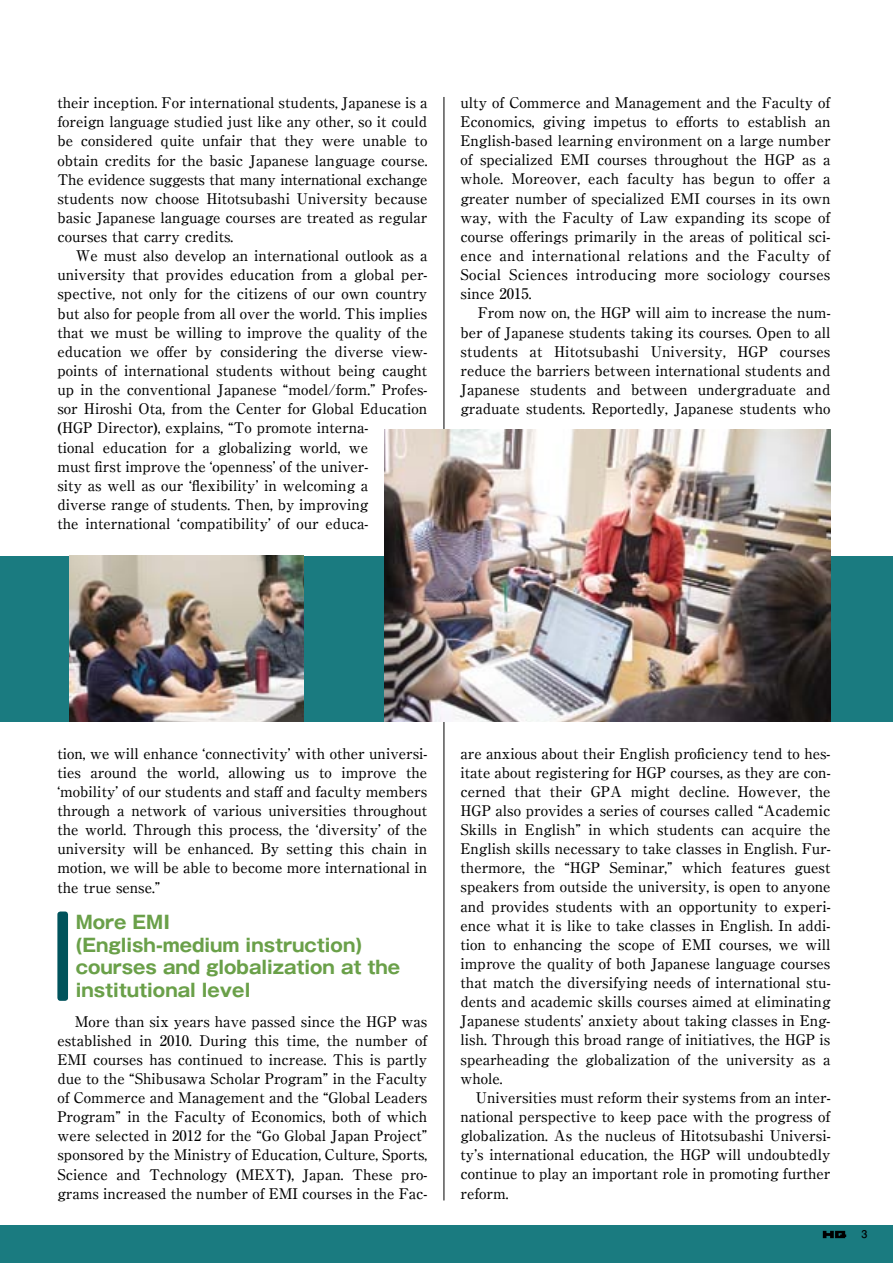
<style>
.page{position:relative;width:893px;height:1263px;background:#fff}
.page>*{position:absolute;margin:0;border:0;box-sizing:border-box;transform-origin:0 0}
.t1{font:700 18px/22.8px "Gothic MB101 Pr 6";color:#6aa049}
.t2{font:500 14.7px/19.2px "Ryumin Pr 6";color:#000;text-align:justify}
.t3{font:700 10.65px "Futo Go B101 Pr 6";color:#000}
</style>
<div class="page">
<div style="left:0;top:1225px;width:893px;height:38px;background:#1a7b80"></div>
<hr style="left:444px;top:97px;width:1px;height:1103px;background:#000">
<div style="left:0;top:556px;width:893px;height:166px;background:#1a7b80"></div>
<img style="left:70px;top:556px;width:233px;height:166px">
<img style="left:384px;top:429px;width:446px;height:293px">
<div style="left:57px;top:911px;width:11px;height:90px;background:#00535c;border-radius:3px"></div>
<svg style="left:823px;top:1231px;width:23px;height:7px"></svg>
<p class="t2" style="left:57px;top:92px;width:371px">their inception. For international students, Japanese is a foreign language studied just like any other, so it could be considered quite unfair that they were unable to obtain credits for the basic Japanese language course.<br>The evidence suggests that many international exchange students now choose Hitotsubashi University because basic Japanese language courses are treated as regular courses that carry credits.</p>
<p class="t2" style="left:57px;top:245px;width:371px;text-align:left;text-indent:18px">We must also develop an international outlook as a university that provides education from a global per&shy;spective, not only for the citizens of our own country but also for people from all over the world. This implies that we must be willing to improve the quality of the education we offer by considering the diverse view&shy;points of international students without being caught up in the conventional Japanese “model/form.” Profes&shy;sor Hiroshi Ota, from the Center for Global Education (HGP Director), explains, “To promote interna-<br>tional education for a globalizing world, we<br>must first improve the ‘openness’ of the univer-<br>sity as well as our ‘flexibility’ in welcoming a<br>diverse range of students. Then, by improving<br>the international ‘compatibility’ of our educa-</p>
<p class="t2" style="left:460px;top:92px;width:371px">ulty of Commerce and Management and the Faculty of Economics, giving impetus to efforts to establish an English-based learning environment on a large number of specialized EMI courses throughout the HGP as a whole. Moreover, each faculty has begun to offer a greater number of specialized EMI courses in its own way, with the Faculty of Law expanding its scope of course offerings primarily in the areas of political sci&shy;ence and international relations and the Faculty of Social Sciences introducing more sociology courses since 2015.</p>
<p class="t2" style="left:460px;top:303px;width:371px;text-indent:17px">From now on, the HGP will aim to increase the num&shy;ber of Japanese students taking its courses. Open to all students at Hitotsubashi University, HGP courses reduce the barriers between international students and Japanese students and between undergraduate and graduate students. Reportedly, Japanese students who</p>
<p class="t2" style="left:57px;top:743px;width:371px">tion, we will enhance ‘connectivity’ with other universi&shy;ties around the world, allowing us to improve the ‘mobility’ of our students and staff and faculty members through a network of various universities throughout the world. Through this process, the ‘diversity’ of the university will be enhanced. By setting this chain in motion, we will be able to become more international in the true sense.”</p>
<p class="t1" style="left:76px;top:910px;width:326px">More EMI<br>(English-medium instruction) courses and globalization at the institutional level</p>
<p class="t2" style="left:57px;top:1011px;width:371px;text-indent:17px">More than six years have passed since the HGP was established in 2010. During this time, the number of EMI courses has continued to increase. This is partly due to the “Shibusawa Scholar Program” in the Faculty of Commerce and Management and the “Global Leaders Program” in the Faculty of Economics, both of which were selected in 2012 for the “Go Global Japan Project” sponsored by the Ministry of Education, Culture, Sports, Science and Technology (MEXT), Japan. These pro&shy;grams increased the number of EMI courses in the Fac-</p>
<p class="t2" style="left:460px;top:743px;width:371px">are anxious about their English proficiency tend to hes&shy;itate about registering for HGP courses, as they are con&shy;cerned that their GPA might decline. However, the HGP also provides a series of courses called “Academic Skills in English” in which students can acquire the English skills necessary to take classes in English. Fur&shy;thermore, the “HGP Seminar,” which features guest speakers from outside the university, is open to anyone and provides students with an opportunity to experi&shy;ence what it is like to take classes in English. In addi&shy;tion to enhancing the scope of EMI courses, we will improve the quality of both Japanese language courses that match the diversifying needs of international stu&shy;dents and academic skills courses aimed at eliminating Japanese students’ anxiety about taking classes in Eng&shy;lish. Through this broad range of initiatives, the HGP is spearheading the globalization of the university as a whole.</p>
<p class="t2" style="left:460px;top:1087px;width:371px;text-indent:15px">Universities must reform their systems from an inter&shy;national perspective to keep pace with the progress of globalization. As the nucleus of Hitotsubashi Universi&shy;ty’s international education, the HGP will undoubtedly continue to play an important role in promoting further reform.</p>
<p class="t3" style="left:861px;top:1226px;width:7px">3</p>
</div>
